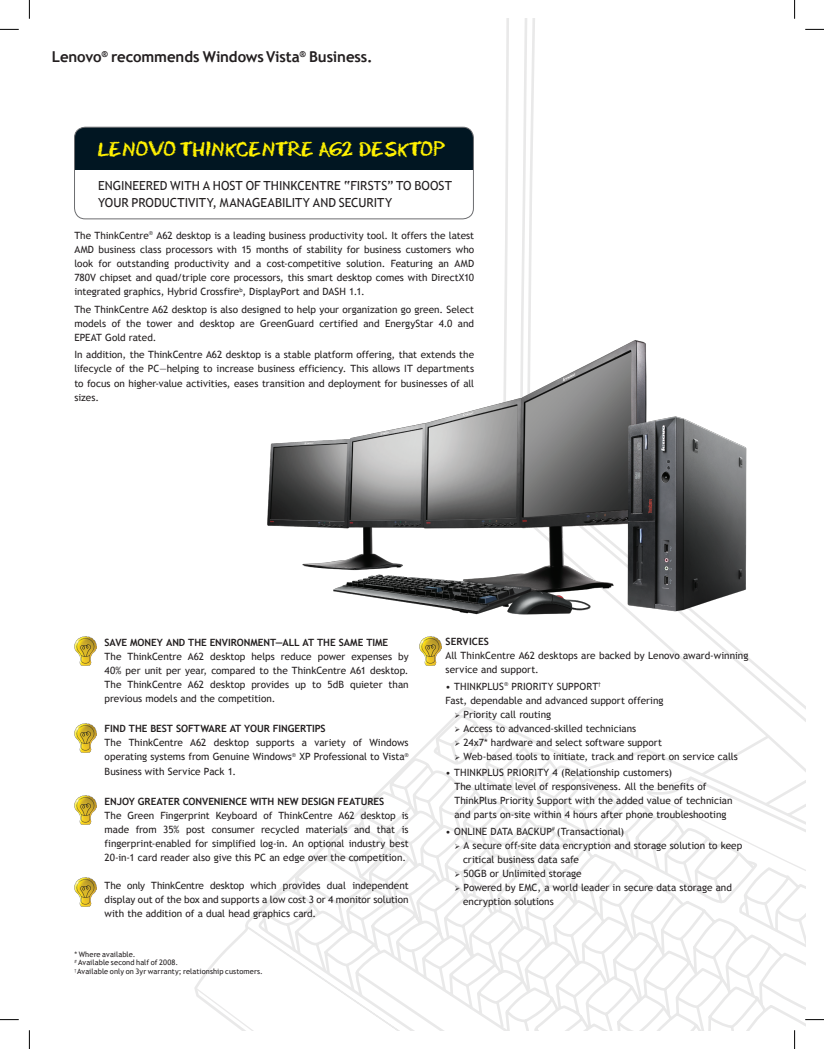
<style>
.page{position:relative;width:824px;height:1049px;background:#fff}
.page>*{position:absolute;margin:0;border:0;box-sizing:border-box;transform-origin:0 0}
.Unleashed_Headline{font:20.38px "Ideas";letter-spacing:-.025em;color:#fff101}
.Unleashed_Microsoft{font:700 15px "Trebuchet MS";letter-spacing:-.01em;color:#231f20}
.Unleashed_Headline-2{font:12.5px "Trebuchet MS";letter-spacing:.005em;color:#231f20}
.Unleashed_Highlight{font:10px/14px "Trebuchet MS";color:#231f20;text-align:justify}
.Unleashed_Subhead{font:700 10px "Trebuchet MS";letter-spacing:-.005em;color:#231f20}
.Unleashed_Chart_copy{font:7.5px "Trebuchet MS";letter-spacing:.01em;color:#231f20}
</style>
<div class="page">
<svg style="left:521px;top:19px;width:14px;height:317px"></svg>
<svg style="left:194px;top:924px;width:65px;height:106px"></svg>
<svg style="left:433px;top:630px;width:360px;height:66px"></svg>
<svg style="left:260px;top:696px;width:545px;height:305px"></svg>
<svg style="left:354px;top:814px;width:451px;height:216px"></svg>
<div style="left:74px;top:127px;width:399px;height:43px;background:#011622"></div>
<div style="left:74px;top:127px;width:399px;height:92px;border:1px solid #6c6d70;border-radius:11px"></div>
<img style="left:267px;top:336px;width:480px;height:294px">
<img style="left:74px;top:637px;width:22px;height:29px">
<img style="left:419px;top:637px;width:22px;height:29px">
<img style="left:74px;top:724px;width:22px;height:29px">
<img style="left:74px;top:795px;width:22px;height:29px">
<img style="left:74px;top:877px;width:22px;height:29px">
<svg style="left:0;top:29px;width:19px;height:1px"></svg>
<svg style="left:805px;top:29px;width:19px;height:1px"></svg>
<svg style="left:0;top:1019px;width:19px;height:1px"></svg>
<svg style="left:805px;top:1019px;width:19px;height:1px"></svg>
<svg style="left:29px;top:0;width:1px;height:19px"></svg>
<svg style="left:29px;top:1030px;width:1px;height:19px"></svg>
<svg style="left:794px;top:0;width:1px;height:19px"></svg>
<svg style="left:794px;top:1030px;width:1px;height:19px"></svg>
<p class="Unleashed_Microsoft" style="left:52px;top:47px;width:322px">Lenovo<sup>®</sup> recommends WindowsVista<sup>®</sup> Business.</p>
<p class="Unleashed_Headline" style="left:98px;top:137px;width:26px">LENOVO</p>
<p class="Unleashed_Headline" style="left:180px;top:137px;width:25px">THINK</p>
<p class="Unleashed_Headline" style="left:236px;top:137px;width:136px">CEN TRE A62 DESK</p>
<p class="Unleashed_Headline" style="left:409px;top:137px;width:25px">TOP</p>
<p class="Unleashed_Headline-2" style="left:98px;top:178px;width:94px">Eng ineeredwithah</p>
<p class="Unleashed_Headline-2" style="left:221px;top:178px;width:223px">ost of ThinkCentre “firsts” to boost</p>
<p class="Unleashed_Headline-2" style="left:98px;top:196px;width:65px">your product</p>
<p class="Unleashed_Headline-2" style="left:185px;top:196px;width:209px">ivity, manag eability andsecu rity</p>
<p class="Unleashed_Highlight" style="left:74px;top:228px;width:401px">The ThinkCentre<sup>®</sup> A62 desktop is a leading business productivity tool. It offers the latest AMD business class processors with 15 months of stability for business customers who look for outstanding productivity and a cost-competitive solution. Featuring an AMD 780V chipset and quad/triple core processors, this smart desktop comes with DirectX10 integrated graphics, Hybrid Crossfire<sup>b</sup>, DisplayPort and DASH 1.1.</p>
<p class="Unleashed_Highlight" style="left:74px;top:302px;width:401px">The ThinkCentre A62 desktop is also designed to help your organization go green. Select models of the tower and desktop are GreenGuard certified and EnergyStar 4.0 and EPEAT Gold rated.</p>
<p class="Unleashed_Highlight" style="left:74px;top:348px;width:401px">I n addition, the ThinkCentre A62 desktop is a stable platform offering, that extends the lifecycle of the PC—helping to increase business efficiency. This allows IT departments to focus on higher-value activities, eases transition and deployment for businesses of all sizes.</p>
<p class="Unleashed_Subhead" style="left:105px;top:636px;width:285px">SAVE MONEY AND THE ENVIRONMENT—ALL AT THE SAME TIME</p>
<p class="Unleashed_Highlight" style="left:105px;top:649px;width:305px">The ThinkCentre A62 desktop helps reduce power expenses by 40% per unit per year, compared to the ThinkCentre A61 desktop.<br>The ThinkCentre A62 desktop provides up to 5dB quieter than previous models and the competition.</p>
<p class="Unleashed_Subhead" style="left:105px;top:722px;width:223px">FIND THE BEST SOFTWARE AT YOUR FINGERTIPS</p>
<p class="Unleashed_Highlight" style="left:105px;top:736px;width:305px">The ThinkCentre A62 desktop supports a variety of Windows operating systems from Genuine Windows<sup>®</sup> XP Professional to Vista<sup>® </sup>Business with Service Pack 1.</p>
<p class="Unleashed_Subhead" style="left:105px;top:795px;width:281px">ENJOY GREATER CONVENIENCE WITH NEW DESIGN FEATURES</p>
<p class="Unleashed_Highlight" style="left:105px;top:808px;width:305px">The Green Fingerprint Keyboard of ThinkCentre A62 desktop is made from 35% post consumer recycled materials and that is fingerprint-enabled for simplified log-in. An optional industry best 20-in-1 card reader also give this PC an edge over the competition.</p>
<p class="Unleashed_Highlight" style="left:105px;top:878px;width:305px">The only ThinkCentre desktop which provides dual independent display out of the box and supports a low cost 3 or 4 monitor solution with the addition of a dual head graphics card.</p>
<p class="Unleashed_Chart_copy" style="left:74px;top:949px;width:63px">* Where available.</p>
<p class="Unleashed_Chart_copy" style="left:74px;top:958px;width:105px"><sup>#</sup> Available second half of 2008.</p>
<p class="Unleashed_Chart_copy" style="left:74px;top:967px;width:190px"><sup>†</sup> Available only on 3yr warranty; relationship customers.</p>
<p class="Unleashed_Subhead" style="left:445px;top:635px;width:12px">Services</p>
<p class="Unleashed_Highlight" style="left:445px;top:649px;width:304px">All ThinkCentre A62 desktops are backed by Lenovo award-winning service and support.</p>
<p class="Unleashed_Highlight" style="left:445px;top:679px;width:157px">• ThinkPlus<sup>®</sup> Priority Support<sup>†</sup></p>
<p class="Unleashed_Highlight" style="left:445px;top:693px;width:219px">Fast, dependable and advanced support offering</p>
<p class="Unleashed_Highlight" style="left:454px;top:707px;width:98px">➢ Priority call routing</p>
<p class="Unleashed_Highlight" style="left:454px;top:721px;width:183px">➢ Access to advanced-skilled technicians</p>
<p class="Unleashed_Highlight" style="left:454px;top:735px;width:209px">➢ 24x7* hardware and select software support</p>
<p class="Unleashed_Highlight" style="left:454px;top:749px;width:285px">➢ Web-based tools to initiate, track and report on service calls</p>
<p class="Unleashed_Highlight" style="left:445px;top:766px;width:228px">• ThinkPlus Priority 4 (Relationship customers)</p>
<p class="Unleashed_Highlight" style="left:454px;top:780px;width:280px;text-align:left">The ultimate level of responsiveness. All the benefits of<br>ThinkPlus Priority Support with the added value of technician and parts on-site within 4 hours after phone troubleshooting</p>
<p class="Unleashed_Highlight" style="left:445px;top:824px;width:57px">• Online Data</p>
<p class="Unleashed_Highlight" style="left:516px;top:824px;width:13px">Backup</p>
<p class="Unleashed_Highlight" style="left:552px;top:824px;width:74px"><sup>#</sup> (Transactional)</p>
<p class="Unleashed_Highlight" style="left:463px;top:838px;width:281px;text-indent:-9px">➢ A secure off-site data encryption and storage solution to keep critical business data safe</p>
<p class="Unleashed_Highlight" style="left:454px;top:866px;width:129px">➢ 50GB or Unlimited storage</p>
<p class="Unleashed_Highlight" style="left:463px;top:880px;width:270px;text-indent:-9px">➢ Powered by EMC, a world leader in secure data storage and encryption solutions</p>
</div>
